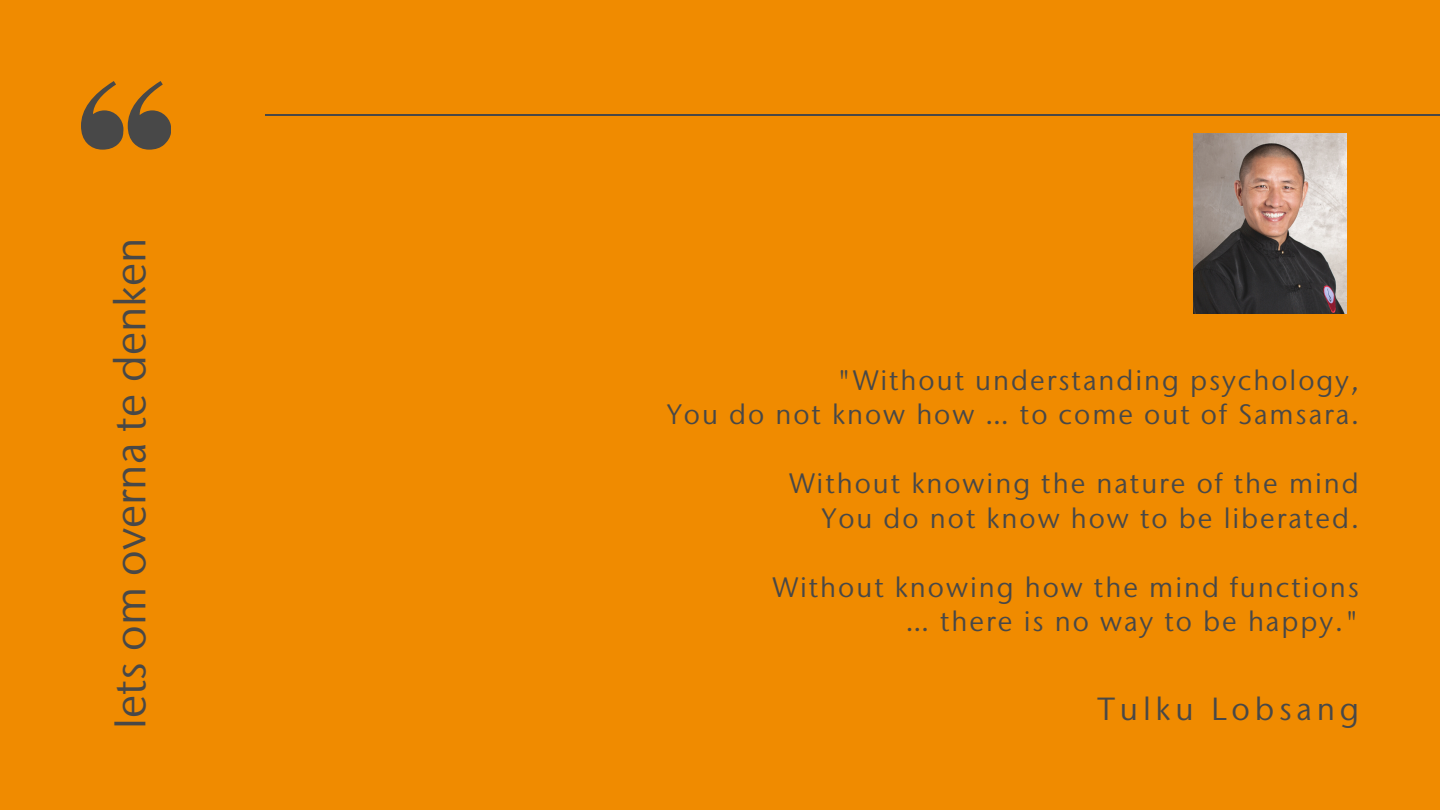
<style>
.page{position:relative;width:1440px;height:810px;background:#f08b00}
.page>*{position:absolute;margin:0;border:0;box-sizing:border-box;transform-origin:0 0}
.t1{font:44.2px "Stone Sans IIITC Pro";color:#484848}
.t2{font:32px "Stone Sans IIITC Pro";letter-spacing:.15em;color:#484848}
.t3{font:28px "Stone Sans IIITC Pro";letter-spacing:.07em;color:#484848}
</style>
<div class="page">
<svg style="left:81px;top:81px;width:90px;height:69px"></svg>
<hr style="left:265px;top:115px;width:1175px;height:1px;background:#484848">
<img style="left:1193px;top:134px;width:153px;height:180px">
<p class="t1" style="left:101px;top:729px;width:493px;rotate:-90deg">Iets om overna te denken</p>
<p class="t3" style="left:837px;top:361px;width:523px">"Without understanding psychology,</p>
<p class="t3" style="left:667px;top:396px;width:693px">You do not know how … to come out of Samsara.</p>
<p class="t3" style="left:789px;top:465px;width:571px">Without knowing the nature of the mind</p>
<p class="t3" style="left:822px;top:499px;width:539px">You do not know how to be liberated.</p>
<p class="t3" style="left:773px;top:568px;width:588px">Without knowing how the mind functions</p>
<p class="t3" style="left:906px;top:603px;width:455px">… there is no way to be happy."</p>
<p class="t2" style="left:1098px;top:687px;width:263px">Tulku Lobsang</p>
</div>
